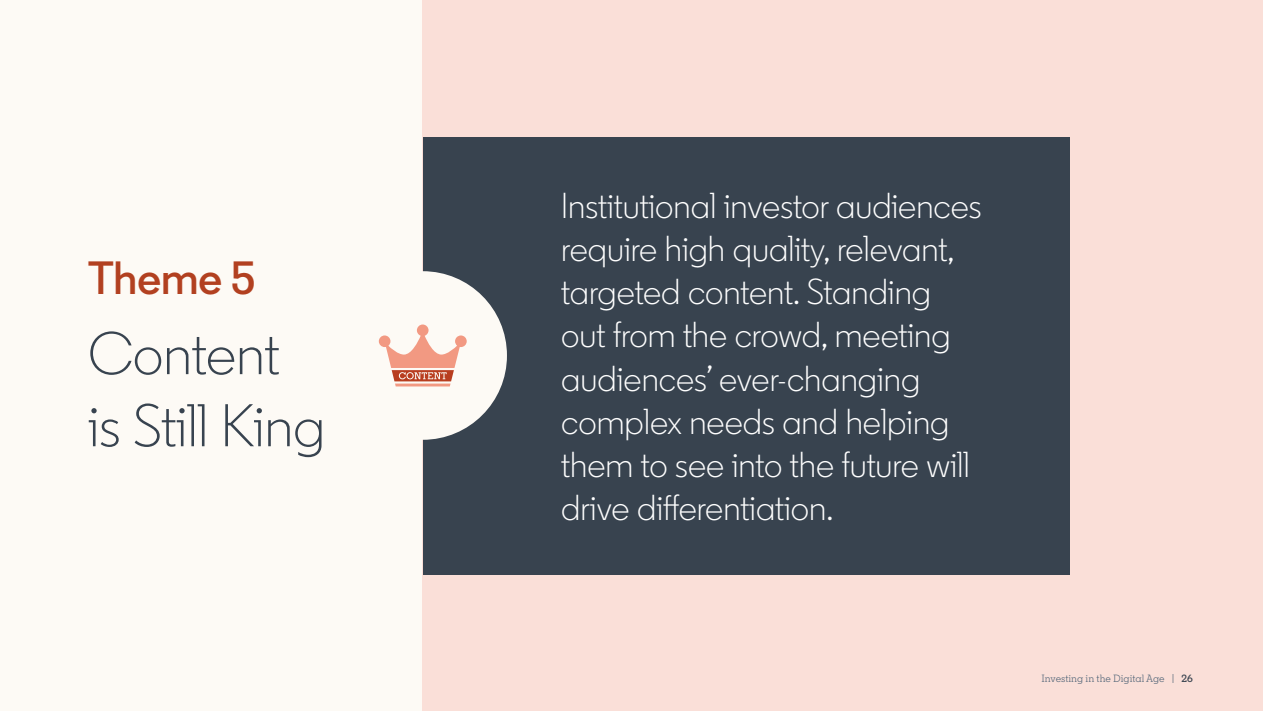
<style>
.page{position:relative;width:1263px;height:711px;background:#fff}
.page>*{position:absolute;margin:0;border:0;box-sizing:border-box;transform-origin:0 0}
.Body_Copy{font:300 60px/72px "Community";color:#38434f}
.Body_Copy-2{font:600 46.5px "Community";color:#b24020}
.Body_Copy-3{font:300 36px/43.2px "Community";color:#fff}
.t1{font:10.5px "Community Slab";color:#56687a}
.s1{font-weight:600;color:#38434f}
</style>
<div class="page">
<div style="left:0;top:0;width:1263px;height:710px;background:#fdfaf5"></div>
<div style="left:423px;top:0;width:840px;height:710px;background:#fadfd8"></div>
<div style="left:423px;top:136px;width:646px;height:438px;background:#38434f"></div>
<div style="left:339px;top:271px;width:168px;height:168px;background:#fdfaf5;border-radius:50%"></div>
<svg style="left:379px;top:324px;width:88px;height:62px"></svg>
<p class="Body_Copy-2" style="left:88px;top:248px;width:169px">Theme 5</p>
<p class="Body_Copy" style="left:88px;top:317px;width:239px">Content is Still King</p>
<p class="Body_Copy-3" style="left:561px;top:184px;width:422px">Institutional investor audiences require high quality, relevant, targeted content. Standing out from the crowd, meeting audiences’ ever-changing complex needs and helping them to see into the future will drive differentiation.</p>
<p class="t1" style="left:1041px;top:671px;width:153px">Investing in the Digital Age | <span class="s1">26</span></p>
</div>
